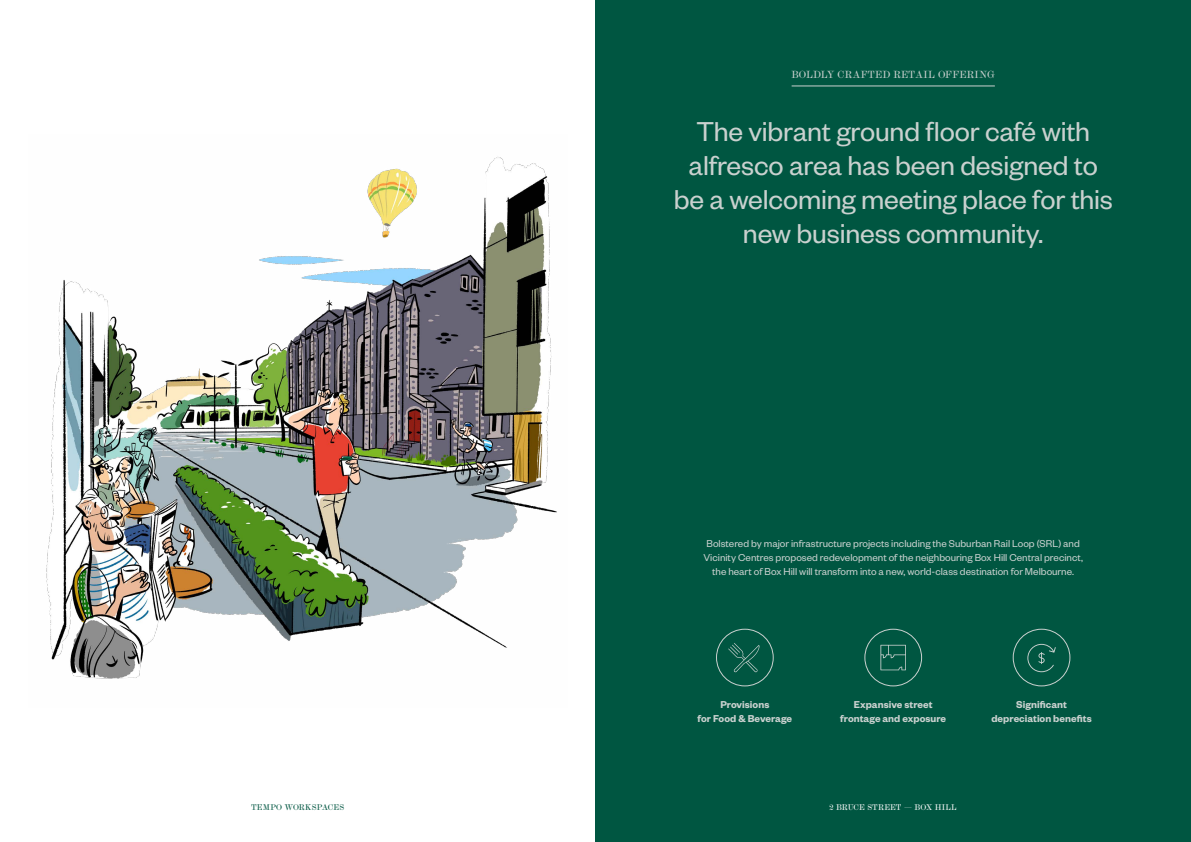
<style>
.page{position:relative;width:1191px;height:842px;background:#fff}
.page>*{position:absolute;margin:0;border:0;box-sizing:border-box;transform-origin:0 0}
.t1{font:30px/34px "Founders Grotesk";letter-spacing:-.005em;color:#cad1cf;text-align:center}
.t2{font:11px/14px "Founders Grotesk";color:#cad1cf;text-align:center}
.t3{font:600 11px/14px "Founders Grotesk";letter-spacing:.005em;color:#cad1cf;text-align:center}
.t4{font:10px "Scotch Modern";letter-spacing:.005em;color:#cad1cf}
.t5{font:8px "Scotch Modern";letter-spacing:.01em;color:#fff}
.t6{font:8px "Scotch Modern";letter-spacing:.005em;color:#005641}
</style>
<div class="page">
<div style="left:595px;top:0;width:596px;height:842px;background:#005641"></div>
<hr style="left:791px;top:86px;width:204px;height:1px;background:#cad1cf">
<div style="left:716px;top:629px;width:57px;height:57px;border:1px solid #cad1cf;border-radius:50%"></div>
<div style="left:1012px;top:629px;width:58px;height:57px;border:1px solid #cad1cf;border-radius:50%"></div>
<div style="left:864px;top:629px;width:58px;height:57px;border:1px solid #cad1cf;border-radius:50%"></div>
<svg style="left:728px;top:643px;width:31px;height:29px"></svg>
<svg style="left:880px;top:645px;width:26px;height:25px"></svg>
<svg style="left:1027px;top:644px;width:28px;height:28px"></svg>
<img style="left:46px;top:157px;width:511px;height:522px">
<p class="t4" style="left:791px;top:69px;width:205px">BOLDLY CRAFTED RETAIL OFFERING</p>
<h1 class="t1" style="left:673px;top:113px;width:440px">The vibrant ground floor café with alfresco area has been designed to be a welcoming meeting place for this new business community.</h1>
<p class="t2" style="left:703px;top:536px;width:381px">Bolstered by major infrastructure projects including the Suburban Rail Loop (SRL) and<br>Vicinity Centres proposed redevelopment of the neighbouring Box Hill Central precinct, the heart of Box Hill will transform into a new, world-class destination for Melbourne.</p>
<p class="t3" style="left:697px;top:696px;width:96px">Provisions<br>for Food &amp; Beverage</p>
<p class="t3" style="left:991px;top:696px;width:102px">Significant depreciation benefits</p>
<p class="t3" style="left:840px;top:696px;width:107px">Expansive street frontage and exposure</p>
<p class="t6" style="left:251px;top:802px;width:95px">TEMPO WORKSPACES</p>
<p class="t5" style="left:829px;top:802px;width:129px">2 BRUCE STREET — BOX HILL</p>
</div>
